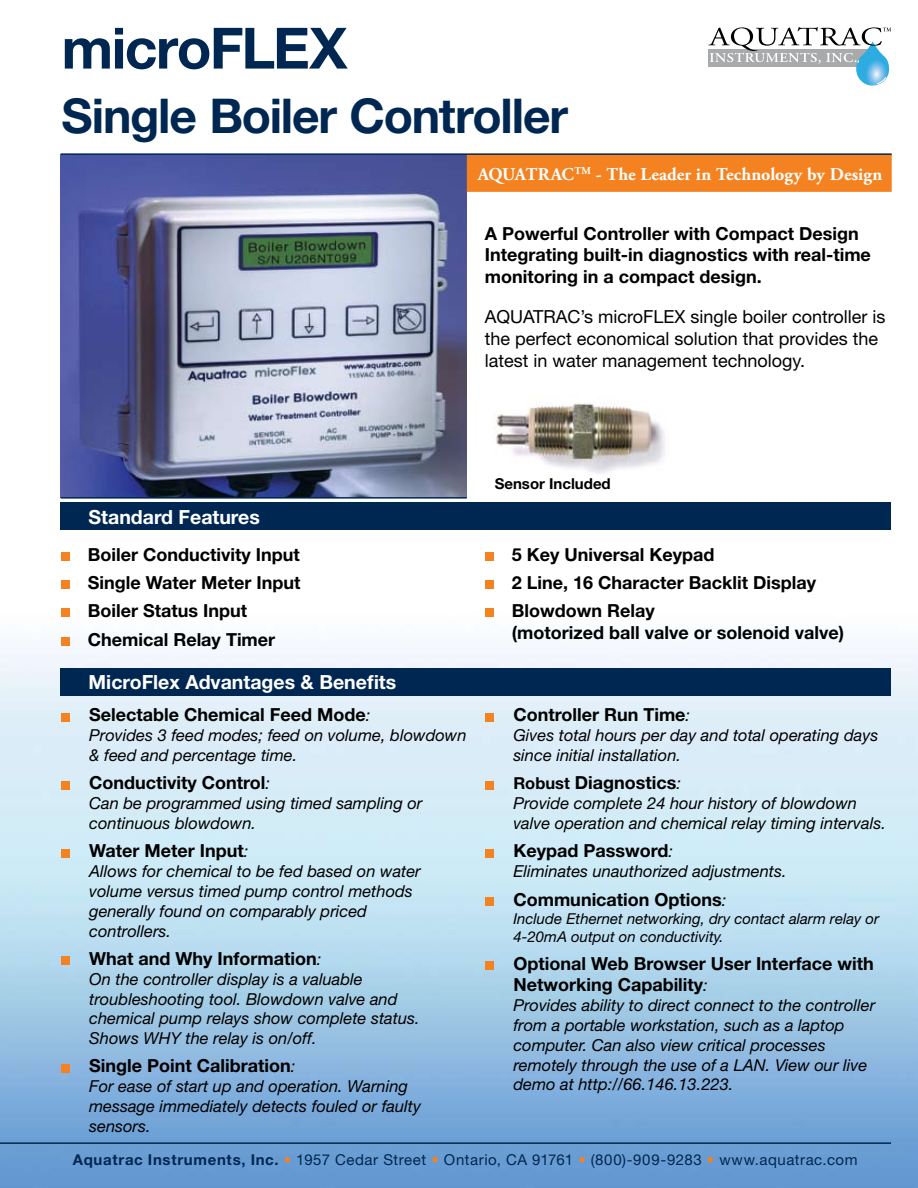
<style>
.page{position:relative;width:918px;height:1188px;background:#fff}
.page>*{position:absolute;margin:0;border:0;box-sizing:border-box;transform-origin:0 0}
.t1{font:700 57px "Helvetica Neue";letter-spacing:-.03em;color:#002752}
.t2{font:700 48px "Helvetica Neue";letter-spacing:-.025em;color:#002752}
.t3{font:700 19.5px "Helvetica Neue";color:#fff}
.t4{font:700 18px/28.3px "Helvetica Neue";color:#000}
.t5{font:18px/21.6px "Helvetica Neue";color:#000}
.t6{font:700 18px "Adobe Garamond Pro";color:#fff}
.t7{font:italic 16.5px/19.8px "Helvetica Neue";color:#000}
.t8{font:15px "Helvetica Neue";letter-spacing:.035em;color:#002752}
.t9{font:italic 15px/18px "Helvetica Neue";color:#000}
.t10{font:700 15px "Helvetica Neue";color:#000}
.s1{font-weight:400;font-style:italic;font-size:16.5px}
.s2{font-size:16.5px}
.s3{font-weight:700}
.s4{font-weight:700;color:#f58220}
</style>
<div class="page">
<img style="left:0;top:580px;width:918px;height:608px">
<img style="left:61px;top:155px;width:406px;height:342px">
<img style="left:495px;top:403px;width:170px;height:71px">
<hr style="left:61px;top:497px;width:406px;height:2px;background:#002752">
<div style="left:467px;top:154px;width:425px;height:38px;background:#f58220;border:2px solid #f58220"></div>
<hr style="left:61px;top:153px;width:831px;height:2px;background:#002752">
<hr style="left:0;top:1142px;width:891px;height:2px;background:#002752">
<svg style="left:708px;top:27px;width:183px;height:59px"></svg>
<div style="left:61px;top:502px;width:830px;height:28px;background:#002752"></div>
<div style="left:61px;top:552px;width:8px;height:9px;background:#f58220"></div>
<div style="left:61px;top:580px;width:8px;height:9px;background:#f58220"></div>
<div style="left:61px;top:609px;width:8px;height:8px;background:#f58220"></div>
<div style="left:61px;top:637px;width:8px;height:9px;background:#f58220"></div>
<div style="left:485px;top:552px;width:8px;height:9px;background:#f58220"></div>
<div style="left:485px;top:580px;width:8px;height:9px;background:#f58220"></div>
<div style="left:485px;top:609px;width:8px;height:8px;background:#f58220"></div>
<div style="left:61px;top:668px;width:830px;height:28px;background:#002752"></div>
<div style="left:61px;top:713px;width:8px;height:8px;background:#f58220"></div>
<div style="left:61px;top:781px;width:8px;height:8px;background:#f58220"></div>
<div style="left:61px;top:849px;width:8px;height:8px;background:#f58220"></div>
<div style="left:61px;top:956px;width:8px;height:9px;background:#f58220"></div>
<div style="left:61px;top:1064px;width:8px;height:8px;background:#f58220"></div>
<div style="left:485px;top:713px;width:8px;height:8px;background:#f58220"></div>
<div style="left:485px;top:781px;width:8px;height:8px;background:#f58220"></div>
<div style="left:485px;top:849px;width:8px;height:8px;background:#f58220"></div>
<div style="left:485px;top:897px;width:8px;height:9px;background:#f58220"></div>
<div style="left:485px;top:961px;width:8px;height:9px;background:#f58220"></div>
<h1 class="t1" style="left:62px;top:13px;width:287px">microFLEX</h1>
<h2 class="t2" style="left:62px;top:86px;width:508px">Single Boiler Controller</h2>
<p class="t6" style="left:478px;top:164px;width:406px">AQUATRAC<sup>TM</sup> - The Leader in Technology by Design</p>
<p class="t4" style="left:485px;top:222px;width:388px;line-height:21.6px">A Powerful Controller with Compact Design<br>Integrating built-in diagnostics with real-time monitoring in a compact design.</p>
<p class="t5" style="left:485px;top:306px;width:402px">AQUATRAC’s microFLEX single boiler controller is the perfect economical solution that provides the latest in water management technology.</p>
<p class="t10" style="left:495px;top:474px;width:118px">Sensor Included</p>
<p class="t3" style="left:89px;top:505px;width:173px">Standard Features</p>
<p class="t4" style="left:88px;top:540px;width:214px">Boiler Conductivity Input<br>Single Water Meter Input<br>Boiler Status Input<br>Chemical Relay Timer</p>
<p class="t4" style="left:512px;top:540px;width:306px">5 Key Universal Keypad<br>2 Line, 16 Character Backlit Display<br>Blowdown Relay</p>
<p class="t4" style="left:512px;top:618px;width:334px">(motorized ball valve or solenoid valve)</p>
<p class="t3" style="left:89px;top:670px;width:309px">MicroFlex Advantages &amp; Benefits</p>
<p class="t4" style="left:89px;top:700px;width:283px">Selectable Chemical Feed Mode<span class="s1">:</span></p>
<p class="t7" style="left:89px;top:725px;width:379px">Provides 3 feed modes; feed on volume, blowdown &amp; feed and percentage time.</p>
<p class="t4" style="left:89px;top:768px;width:182px">Conductivity Control<span class="s1">:</span></p>
<p class="t7" style="left:89px;top:793px;width:335px">Can be programmed using timed sampling or continuous blowdown.</p>
<p class="t4" style="left:89px;top:836px;width:161px">Water Meter Input<span class="s1">:</span></p>
<p class="t7" style="left:89px;top:861px;width:333px">Allows for chemical to be fed based on water volume versus timed pump control methods generally found on comparably priced controllers.</p>
<p class="t4" style="left:89px;top:944px;width:234px">What and Why Information<span class="s1">:</span></p>
<p class="t7" style="left:89px;top:969px;width:332px">On the controller display is a valuable troubleshooting tool. Blowdown valve and chemical pump relays show complete status.<br>Shows WHY the relay is on/off.</p>
<p class="t4" style="left:89px;top:1051px;width:208px">Single Point Calibration<span class="s1">:</span></p>
<p class="t7" style="left:89px;top:1076px;width:333px">For ease of start up and operation. Warning message immediately detects fouled or faulty sensors.</p>
<p class="t4" style="left:513px;top:700px;width:178px">Controller Run Time<span class="s1">:</span></p>
<p class="t7" style="left:513px;top:725px;width:366px">Gives total hours per day and total operating days since initial installation.</p>
<p class="t4" style="left:513px;top:768px;width:169px"><span class="s2">Robust</span> Diagnostics<span class="s1">:</span></p>
<p class="t7" style="left:513px;top:793px;width:374px">Provide complete 24 hour history of blowdown valve operation and chemical relay timing intervals.</p>
<p class="t4" style="left:513px;top:836px;width:161px">Keypad Password<span class="s1">:</span></p>
<p class="t7" style="left:513px;top:861px;width:275px">Eliminates unauthorized adjustments.</p>
<p class="t4" style="left:513px;top:885px;width:215px">Communication Options<span class="s1">:</span></p>
<p class="t9" style="left:513px;top:909px;width:367px">Include Ethernet networking, dry contact alarm relay or<br>4-20mA output on conductivity.</p>
<p class="t4" style="left:513px;top:952px;width:362px;line-height:21.6px">Optional Web Browser User Interface with<br>Networking Capability<span class="s1">:</span></p>
<p class="t7" style="left:513px;top:995px;width:363px">Provides ability to direct connect to the controller from a portable workstation, such as a laptop computer. Can also view critical processes remotely through the use of a LAN. View our live demo at http://66.146.13.223.</p>
<p class="t8" style="left:73px;top:1151px;width:786px"><span class="s3">Aquatrac Instruments, Inc.</span> <span class="s4">•</span> 1957 Cedar Street <span class="s4">•</span> Ontario, CA 91761 <span class="s4">•</span> (800)-909-9283 <span class="s4">•</span> www.aquatrac.com</p>
</div>
